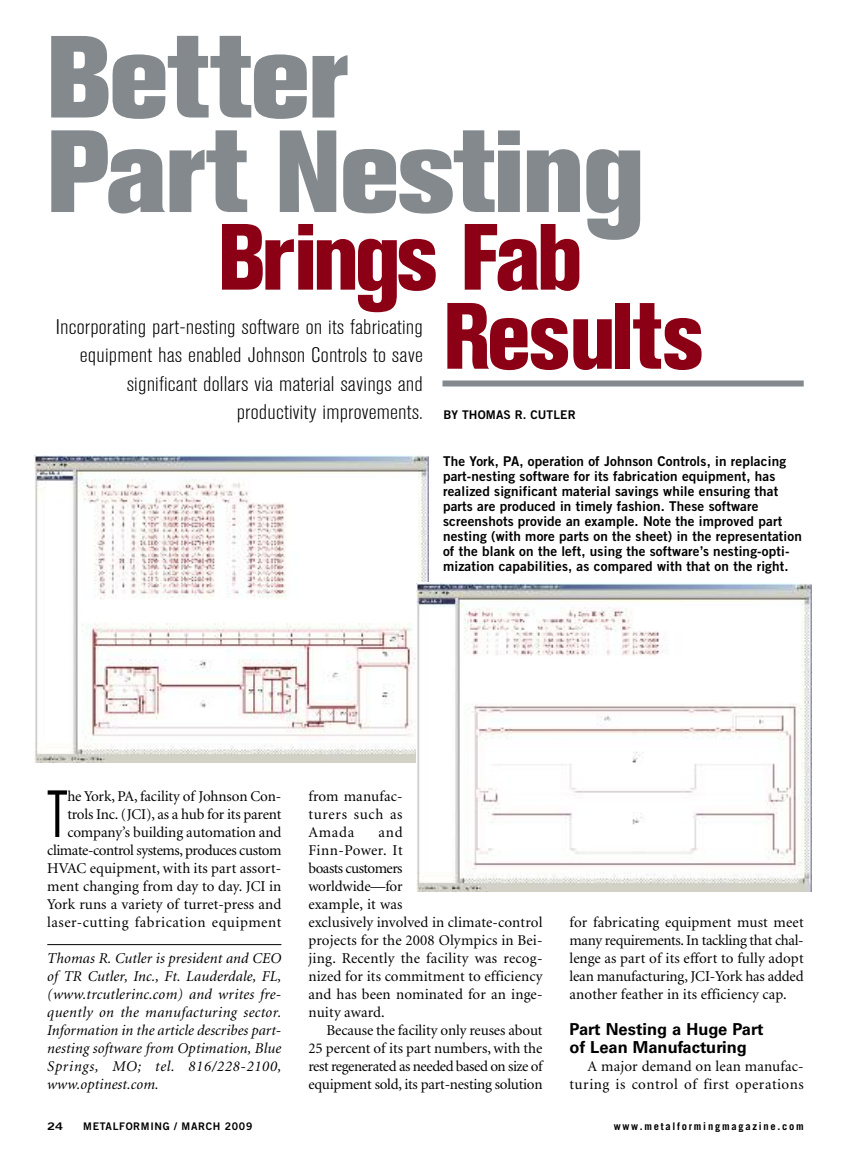
<style>
.page{position:relative;width:851px;height:1161px;background:#fff}
.page>*{position:absolute;margin:0;border:0;box-sizing:border-box;transform-origin:0 0}
.t1{font:800 115.5px/94.5px "Akzidenz Grotesk BE";color:#83898c}
.t2{font:800 condensed 93px "Akzidenz Grotesk BE";letter-spacing:-.05em;color:#8c0016}
.t3{font:800 condensed 93px "Akzidenz Grotesk BE";letter-spacing:-.02em;color:#8c0016}
.t4{font:64.5px "Trade Gothic Cond Eighteen";color:#000;scale:.8 1}
.t5{font:300 condensed 21px/28.5px "Akzidenz Grotesk BE";letter-spacing:.005em;color:#000;text-align:right;scale:1.2 1}
.t6{font:700 16.5px/18px "Univers";color:#000}
.t7{font:15px/18px "Minion";letter-spacing:.005em;color:#000;text-align:justify}
.t8{font:italic 15px/18px "Minion";letter-spacing:.015em;color:#000;text-align:justify}
.t9{font:15px/18px "Minion";letter-spacing:.025em;color:#000;text-align:right}
.t10{font:13.5px/15px "Trade Gothic Bold Two";letter-spacing:.01em;color:#000}
.t11{font:12px "Trade Gothic Bold Two";letter-spacing:.01em;color:#000}
.t12{font:700 10.5px "Trade Gothic";letter-spacing:.165em;color:#000}
.t13{font:10.5px "Trade Gothic Bold Two";letter-spacing:.06em;color:#000}
.t14{font:10.5px "Trade Gothic Bold Two";letter-spacing:.06em;color:#000;scale:1.25 1}
</style>
<div class="page">
<img style="left:34px;top:455px;width:395px;height:307px">
<div style="left:416px;top:582px;width:406px;height:321px;background:#fff"></div>
<img style="left:417px;top:584px;width:394px;height:307px">
<hr style="left:47px;top:944px;width:234px;height:1px;background:#000">
<div style="left:442px;top:381px;width:361px;height:6px;background:#83898c"></div>
<h1 class="t1" style="left:47px;top:40px;width:598px">Better<br>Part Nesting</h1>
<h2 class="t2" style="left:217px;top:224px;width:367px">Brings Fab</h2>
<h2 class="t3" style="left:442px;top:303px;width:262px">Results</h2>
<p class="t11" style="left:443px;top:410px;width:134px">BY THOMAS R. CUTLER</p>
<h3 class="t5" style="left:56px;top:314px;width:307px">Incorporating part-nesting software on its fabricating equipment has enabled Johnson Controls to save significant dollars via material savings and productivity improvements.</h3>
<p class="t10" style="left:443px;top:455px;width:360px">The York, PA, operation of Johnson Controls, in replacing part-nesting software for its fabrication equipment, has realized significant material savings while ensuring that parts are produced in timely fashion. These software screenshots provide an example. Note the improved part nesting (with more parts on the sheet) in the representation of the blank on the left, using the software’s nesting-opti&shy;mization capabilities, as compared with that on the right.</p>
<p class="t7" style="left:47px;top:788px;width:236px;text-align:right">he York, PA, facility of Johnson Con&shy;trols Inc. (JCI), as a hub for its parent company’s building automation and climate-control systems, produces custom HVAC equipment, with its part assort&shy;ment changing from day to day. JCI in York runs a variety of turret-press and laser-cutting fabrication equipment</p>
<p class="t7" style="left:308px;top:788px;width:96px">from manufac&shy;turers such as Amada</p>
<h3 class="t4" style="left:47px;top:790px;width:27px">T</h3>
<p class="t7" style="left:308px;top:824px;width:236px;text-align:left;text-indent:70px">and<br>Finn-Power. It<br>boasts customers<br>worldwide—for<br>example, it was<br>exclusively involved in climate-control projects for the 2008 Olympics in Bei&shy;jing. Recently the facility was recog&shy;nized for its commitment to efficiency and has been nominated for an inge&shy;nuity award.</p>
<p class="t7" style="left:308px;top:1022px;width:236px;text-indent:18px">Because the facility only reuses about 25 percent of its part numbers, with the rest regenerated as needed based on size of equipment sold, its part-nesting solution</p>
<p class="t8" style="left:47px;top:950px;width:236px">Thomas R. Cutler is president and CEO of TR Cutler, Inc., Ft. Lauderdale, FL, (www.trcutlerinc.com) and writes fre&shy;quently on the manufacturing sector.<br>Information in the article describes part&shy;nesting software from Optimation, Blue Springs, MO; tel. 816/228-2100, www.optinest.com.</p>
<p class="t7" style="left:569px;top:914px;width:236px">for fabricating equipment must meet many requirements. In tackling that chal&shy;lenge as part of its effort to fully adopt lean manufacturing, JCI-York has added another feather in its efficiency cap.</p>
<p class="t6" style="left:569px;top:1022px;width:195px">Part Nesting a Huge Part of Lean Manufacturing</p>
<p class="t9" style="left:569px;top:1058px;width:236px">A major demand on lean manufac&shy;turing is control of first operations</p>
<p class="t14" style="left:47px;top:1122px;width:14px">24</p>
<p class="t13" style="left:83px;top:1122px;width:171px">METALFORMING / MARCH 2009</p>
<p class="t12" style="left:613px;top:1122px;width:191px">www.metalformingmagazine.com</p>
</div>
